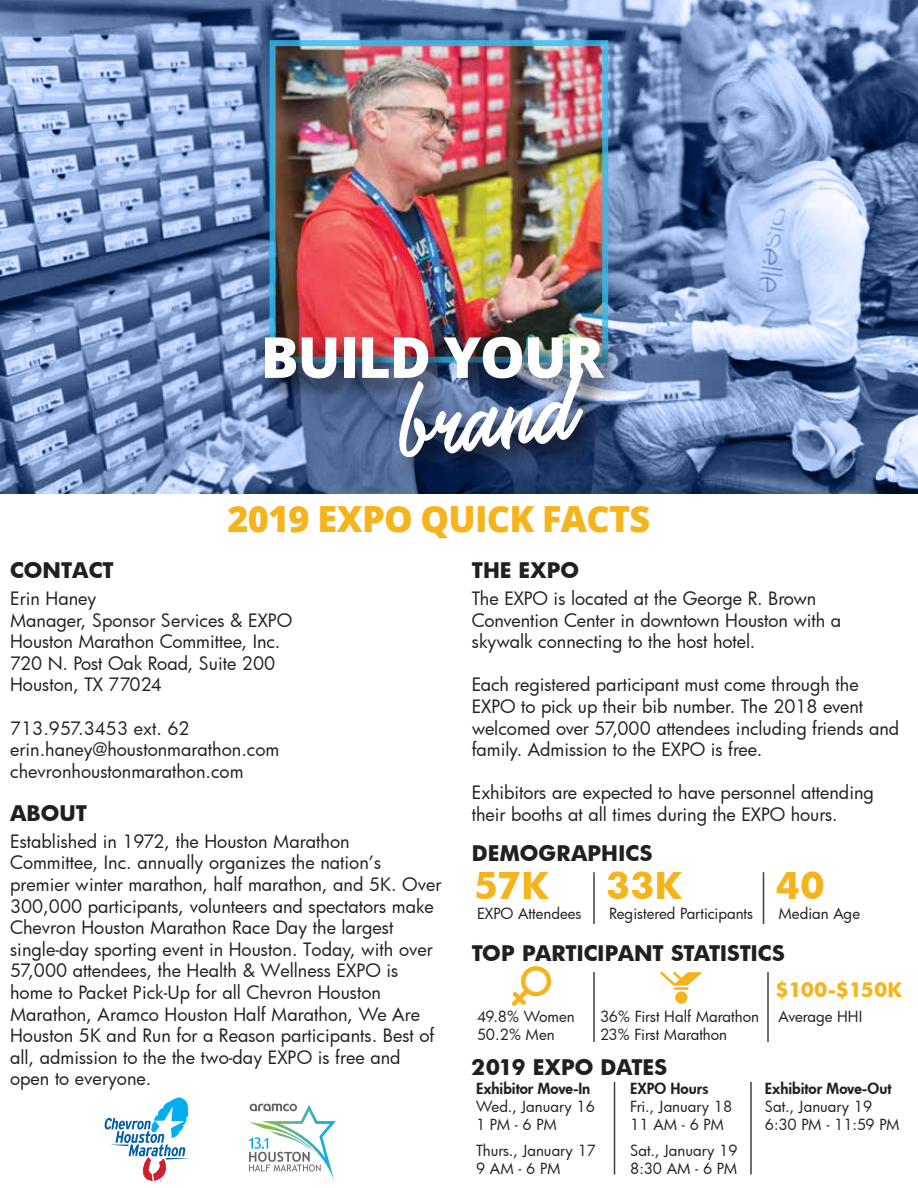
<style>
.page{position:relative;width:918px;height:1188px;background:#fff}
.page>*{position:absolute;margin:0;border:0;box-sizing:border-box;transform-origin:0 0}
.t1{font:98.55px "Saltery";color:#fff;scale:.95 1}
.t2{font:800 56.55px "Open Sans";letter-spacing:-.02em;color:#fff}
.t3{font:800 36px "Open Sans";letter-spacing:-.02em;color:#f5b31c}
.t4{font:700 36px "Futura";color:#f5b31c}
.t5{font:700 21px "Futura";color:#231f20}
.t6{font:700 19.5px "Futura";letter-spacing:-.02em;color:#f5b31c}
.t7{font:18px/21.6px "Futura";color:#231f20}
.t8{font:15px/18px "Futura";color:#231f20}
.t9{font:800 15px "Futura";color:#231f20}
</style>
<div class="page">
<hr style="left:593px;top:872px;width:2px;height:52px;background:#414042">
<hr style="left:763px;top:872px;width:1px;height:52px;background:#414042">
<hr style="left:593px;top:972px;width:2px;height:70px;background:#414042">
<hr style="left:767px;top:972px;width:2px;height:70px;background:#414042">
<hr style="left:614px;top:1082px;width:1px;height:92px;background:#414042">
<hr style="left:750px;top:1082px;width:2px;height:92px;background:#414042">
<svg style="left:105px;top:1097px;width:83px;height:85px"></svg>
<img style="left:260px;top:1105px;width:76px;height:75px">
<img style="left:250px;top:1122px;width:65px;height:15px">
<img style="left:270px;top:1131px;width:42px;height:6px">
<svg style="left:249px;top:1137px;width:72px;height:34px"></svg>
<svg style="left:250px;top:1104px;width:47px;height:7px"></svg>
<div style="left:521px;top:966px;width:30px;height:30px;border:4px solid #f5b31c;border-radius:50%"></div>
<svg style="left:512px;top:984px;width:22px;height:22px"></svg>
<div style="left:675px;top:991px;width:12px;height:13px;background:#f5b31c;border-radius:50%"></div>
<svg style="left:660px;top:971px;width:42px;height:19px"></svg>
<img style="left:0;top:0;width:918px;height:493px">
<div style="left:270px;top:40px;width:338px;height:323px;border:6px solid #36bbec"></div>
<img style="left:249px;top:317px;width:389px;height:111px">
<img style="left:380px;top:338px;width:247px;height:156px">
<h2 class="t2" style="left:261px;top:314px;width:345px">BUILD YOUR</h2>
<h1 class="t1" style="left:394px;top:347px;width:188px;rotate:-5deg">brand</h1>
<h3 class="t3" style="left:228px;top:492px;width:424px">2019 EXPO QUICK FACTS</h3>
<p class="t5" style="left:10px;top:555px;width:105px">CONTACT</p>
<p class="t7" style="left:10px;top:587px;width:284px">Erin Haney<br>Manager, Sponsor Services &amp; EXPO<br>Houston Marathon Committee, Inc.<br>720 N. Post Oak Road, Suite 200<br>Houston, TX 77024</p>
<p class="t7" style="left:10px;top:717px;width:271px">713.957.3453 ext. 62 erin.haney@houstonmarathon.com chevronhoustonmarathon.com</p>
<p class="t5" style="left:10px;top:798px;width:78px">ABOUT</p>
<p class="t7" style="left:10px;top:830px;width:433px">Established in 1972, the Houston Marathon Committee, Inc. annually organizes the nation’s premier winter marathon, half marathon, and 5K. Over 300,000 participants, volunteers and spectators make Chevron Houston Marathon Race Day the largest single-day sporting event in Houston. Today, with over 57,000 attendees, the Health &amp; Wellness EXPO is home to Packet Pick-Up for all Chevron Houston Marathon, Aramco Houston Half Marathon, We Are Houston 5K and Run for a Reason participants. Best of all, admission to the the two-day EXPO is free and open to everyone.</p>
<p class="t5" style="left:472px;top:555px;width:109px">THE EXPO</p>
<p class="t7" style="left:472px;top:587px;width:371px">The EXPO is located at the George R. Brown<br>Convention Center in downtown Houston with a skywalk connecting to the host hotel.</p>
<p class="t7" style="left:472px;top:674px;width:429px">Each registered participant must come through the EXPO to pick up their bib number. The 2018 event welcomed over 57,000 attendees including friends and family. Admission to the EXPO is free.</p>
<p class="t7" style="left:472px;top:782px;width:404px">Exhibitors are expected to have personnel attending their booths at all times during the EXPO hours.</p>
<p class="t5" style="left:472px;top:838px;width:182px">DEMOGRAPHICS</p>
<h3 class="t4" style="left:474px;top:860px;width:76px">57K</h3>
<p class="t8" style="left:477px;top:904px;width:106px">EXPO Attendees</p>
<h3 class="t4" style="left:606px;top:860px;width:78px">33K</h3>
<p class="t8" style="left:609px;top:904px;width:146px">Registered Participants</p>
<h3 class="t4" style="left:775px;top:860px;width:51px">40</h3>
<p class="t8" style="left:779px;top:904px;width:83px">Median Age</p>
<p class="t5" style="left:472px;top:938px;width:315px">TOP PARTICIPANT STATISTICS</p>
<p class="t6" style="left:775px;top:976px;width:128px">$100-$150K</p>
<p class="t8" style="left:477px;top:1007px;width:99px">49.8% Women<br>50.2% Men</p>
<p class="t8" style="left:600px;top:1007px;width:160px">36% First Half Marathon<br>23% First Marathon</p>
<p class="t8" style="left:779px;top:1007px;width:85px">Average HHI</p>
<p class="t5" style="left:471px;top:1052px;width:198px">2019 EXPO DATES</p>
<p class="t9" style="left:630px;top:1079px;width:80px">EXPO Hours</p>
<p class="t8" style="left:630px;top:1097px;width:103px">Fri., January 18<br>11 AM - 6 PM</p>
<p class="t8" style="left:630px;top:1141px;width:109px">Sat., January 19<br>8:30 AM - 6 PM</p>
<p class="t9" style="left:476px;top:1079px;width:116px">Exhibitor Move-In</p>
<p class="t8" style="left:476px;top:1097px;width:120px">Wed., January 16<br>1 PM - 6 PM</p>
<p class="t8" style="left:476px;top:1141px;width:122px">Thurs., January 17<br>9 AM - 6 PM</p>
<p class="t9" style="left:765px;top:1079px;width:128px">Exhibitor Move-Out</p>
<p class="t8" style="left:765px;top:1097px;width:136px">Sat., January 19<br>6:30 PM - 11:59 PM</p>
</div>
